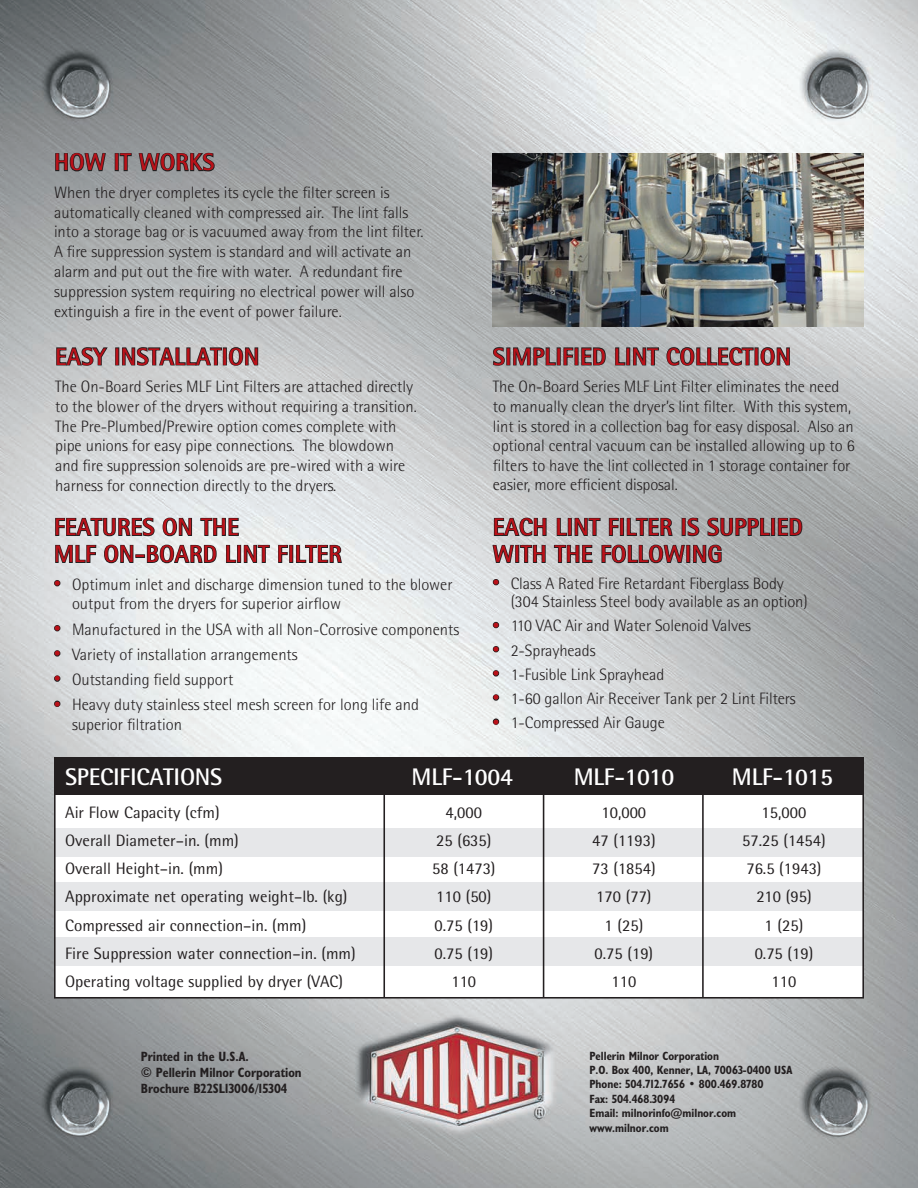
<style>
.page{position:relative;width:918px;height:1188px;background:#fff}
.page>*{position:absolute;margin:0;border:0;box-sizing:border-box;transform-origin:0 0}
.t1{font:700 24px/27px "Rotis Semi Sans";letter-spacing:.01em;color:#bb1018}
.t2{font:700 24px "Rotis Semi Sans";letter-spacing:-.01em;color:#fff}
.t3{font:300 16.5px/19.8px "Rotis Semi Sans";color:#231f20}
.t4{font:16.5px "Rotis Semi Sans";color:#231f20}
.t5{font:700 condensed 13.5px/16.2px "Humanist 521 BT";color:#231f20}
.t6{font:700 condensed 12px/14.4px "Humanist 521 BT";color:#231f20}
.s1{font-size:13.5px;color:#bb1018}
</style>
<div class="page">
<img style="left:0;top:0;width:918px;height:1188px">
<svg style="left:492px;top:346px;width:14px;height:20px"></svg>
<div style="left:506px;top:347px;width:4px;height:18px;border:2px solid #231f20"></div>
<svg style="left:512px;top:341px;width:45px;height:30px"></svg>
<div style="left:557px;top:347px;width:4px;height:18px;border:2px solid #231f20"></div>
<svg style="left:563px;top:347px;width:11px;height:19px"></svg>
<div style="left:574px;top:347px;width:5px;height:18px;border:2px solid #231f20"></div>
<svg style="left:581px;top:347px;width:26px;height:19px"></svg>
<svg style="left:614px;top:347px;width:12px;height:19px"></svg>
<div style="left:626px;top:347px;width:4px;height:18px;border:2px solid #231f20"></div>
<svg style="left:632px;top:345px;width:28px;height:23px"></svg>
<svg style="left:666px;top:346px;width:88px;height:20px;background:#808081"></svg>
<div style="left:754px;top:347px;width:5px;height:18px;border:2px solid #231f20"></div>
<svg style="left:760px;top:345px;width:31px;height:23px"></svg>
<svg style="left:55px;top:340px;width:54px;height:27px"></svg>
<div style="left:115px;top:347px;width:4px;height:18px;border:2px solid #231f20"></div>
<svg style="left:121px;top:340px;width:138px;height:28px;background:#989899"></svg>
<svg style="left:54px;top:147px;width:53px;height:36px;background:#787b7d"></svg>
<div style="left:115px;top:153px;width:4px;height:18px;border:2px solid #231f20"></div>
<svg style="left:119px;top:147px;width:96px;height:36px;background:#7d7f81"></svg>
<svg style="left:54px;top:511px;width:217px;height:57px;background:#b3b5b6"></svg>
<svg style="left:277px;top:544px;width:12px;height:20px"></svg>
<div style="left:289px;top:545px;width:4px;height:18px;border:2px solid #231f20"></div>
<svg style="left:295px;top:544px;width:48px;height:20px"></svg>
<svg style="left:54px;top:580px;width:6px;height:6px"></svg>
<svg style="left:54px;top:625px;width:6px;height:6px"></svg>
<div style="left:54px;top:650px;width:6px;height:7px;border:2px solid #231f20;border-radius:50%"></div>
<div style="left:54px;top:675px;width:6px;height:7px;border:2px solid #231f20;border-radius:50%"></div>
<svg style="left:54px;top:701px;width:6px;height:6px"></svg>
<div style="left:771px;top:518px;width:4px;height:18px;border:2px solid #231f20"></div>
<svg style="left:777px;top:517px;width:26px;height:20px"></svg>
<svg style="left:553px;top:515px;width:218px;height:60px;background:#969798"></svg>
<svg style="left:492px;top:511px;width:55px;height:74px;background:#aaabad"></svg>
<svg style="left:493px;top:622px;width:6px;height:6px"></svg>
<svg style="left:493px;top:646px;width:6px;height:6px"></svg>
<div style="left:493px;top:670px;width:6px;height:7px;border:2px solid #231f20;border-radius:50%"></div>
<div style="left:493px;top:694px;width:6px;height:7px;border:2px solid #231f20;border-radius:50%"></div>
<div style="left:493px;top:718px;width:6px;height:7px;border:2px solid #231f20;border-radius:50%"></div>
<img style="left:493px;top:153px;width:371px;height:173px">
<div style="left:54px;top:757px;width:810px;height:240px;background:#fff"></div>
<div style="left:56px;top:828px;width:808px;height:28px;background:#e6e7e9"></div>
<div style="left:56px;top:937px;width:808px;height:29px;background:#e6e7e9"></div>
<div style="left:56px;top:883px;width:808px;height:28px;background:#e6e7e9"></div>
<div style="left:54px;top:757px;width:810px;height:38px;background:#231f20"></div>
<div style="left:54px;top:758px;width:810px;height:241px;border:2px solid #231f20"></div>
<hr style="left:543px;top:779px;width:1px;height:218px;background:#231f20">
<hr style="left:383px;top:779px;width:2px;height:218px;background:#231f20">
<hr style="left:702px;top:779px;width:2px;height:218px;background:#231f20">
<h1 class="t1" style="left:54px;top:148px;width:162px">HOW IT WORKS</h1>
<p class="t3" style="left:54px;top:182px;width:371px">When the dryer completes its cycle the filter screen is automatically cleaned with compressed air. The lint falls into a storage bag or is vacuumed away from the lint filter.<br>A fire suppression system is standard and will activate an alarm and put out the fire with water. A redundant fire suppression system requiring no electrical power will also extinguish a fire in the event of power failure.</p>
<h1 class="t1" style="left:55px;top:343px;width:206px">EASY INSTALLATION</h1>
<p class="t3" style="left:55px;top:377px;width:363px">The On-Board Series MLF Lint Filters are attached directly to the blower of the dryers without requiring a transition.<br>The Pre-Plumbed/Prewire option comes complete with pipe unions for easy pipe connections. The blowdown and fire suppression solenoids are pre-wired with a wire harness for connection directly to the dryers.</p>
<h1 class="t1" style="left:54px;top:513px;width:289px">FEATURES ON THE<br>MLF ON-BOARD LINT FILTER</h1>
<p class="t3" style="left:72px;top:574px;width:382px;text-indent:-18px"><span class="s1">•</span> Optimum inlet and discharge dimension tuned to the blower output from the dryers for superior airflow</p>
<p class="t3" style="left:54px;top:619px;width:407px"><span class="s1">•</span> Manufactured in the USA with all Non-Corrosive components</p>
<p class="t3" style="left:54px;top:644px;width:245px"><span class="s1">•</span> Variety of installation arrangements</p>
<p class="t3" style="left:54px;top:670px;width:181px"><span class="s1">•</span> Outstanding field support</p>
<p class="t3" style="left:72px;top:695px;width:349px;text-indent:-18px"><span class="s1">•</span> Heavy duty stainless steel mesh screen for long life and superior filtration</p>
<h1 class="t1" style="left:493px;top:343px;width:300px">SIMPLIFIED LINT COLLECTION</h1>
<p class="t3" style="left:493px;top:377px;width:363px">The On-Board Series MLF Lint Filter eliminates the need to manually clean the dryer’s lint filter. With this system, lint is stored in a collection bag for easy disposal. Also an optional central vacuum can be installed allowing up to 6 filters to have the lint collected in 1 storage container for easier, more efficient disposal.</p>
<h1 class="t1" style="left:493px;top:513px;width:311px">EACH LINT FILTER IS SUPPLIED<br>WITH THE FOLLOWING</h1>
<p class="t3" style="left:511px;top:574px;width:298px;line-height:18.8px;text-indent:-18px"><span class="s1">•</span> Class A Rated Fire Retardant Fiberglass Body (304 Stainless Steel body available as an option)</p>
<p class="t3" style="left:493px;top:616px;width:260px"><span class="s1">•</span> 110 VAC Air and Water Solenoid Valves</p>
<p class="t3" style="left:493px;top:640px;width:104px"><span class="s1">•</span> 2-Sprayheads</p>
<p class="t3" style="left:493px;top:664px;width:173px"><span class="s1">•</span> 1-Fusible Link Sprayhead</p>
<p class="t3" style="left:493px;top:688px;width:304px"><span class="s1">•</span> 1-60 gallon Air Receiver Tank per 2 Lint Filters</p>
<p class="t3" style="left:493px;top:713px;width:174px"><span class="s1">•</span> 1-Compressed Air Gauge</p>
<h1 class="t2" style="left:65px;top:763px;width:159px">SPECIFICATIONS</h1>
<h1 class="t2" style="left:412px;top:763px;width:103px">MLF-1004</h1>
<h1 class="t2" style="left:574px;top:763px;width:102px">MLF-1010</h1>
<h1 class="t2" style="left:732px;top:763px;width:103px">MLF-1015</h1>
<p class="t4" style="left:65px;top:802px;width:156px">Air Flow Capacity (cfm)</p>
<p class="t4" style="left:446px;top:802px;width:38px">4,000</p>
<p class="t4" style="left:602px;top:802px;width:46px">10,000</p>
<p class="t4" style="left:762px;top:802px;width:46px">15,000</p>
<p class="t4" style="left:65px;top:831px;width:175px">Overall Diameter–in. (mm)</p>
<p class="t4" style="left:436px;top:831px;width:57px">25 (635)</p>
<p class="t4" style="left:592px;top:831px;width:65px">47 (1193)</p>
<p class="t4" style="left:742px;top:831px;width:85px">57.25 (1454)</p>
<p class="t4" style="left:65px;top:859px;width:159px">Overall Height–in. (mm)</p>
<p class="t4" style="left:432px;top:859px;width:65px">58 (1473)</p>
<p class="t4" style="left:592px;top:859px;width:65px">73 (1854)</p>
<p class="t4" style="left:746px;top:859px;width:77px">76.5 (1943)</p>
<p class="t4" style="left:65px;top:887px;width:284px">Approximate net operating weight–lb. (kg)</p>
<p class="t4" style="left:436px;top:887px;width:57px">110 (50)</p>
<p class="t4" style="left:596px;top:887px;width:57px">170 (77)</p>
<p class="t4" style="left:756px;top:887px;width:57px">210 (95)</p>
<p class="t4" style="left:65px;top:915px;width:243px">Compressed air connection–in. (mm)</p>
<p class="t4" style="left:435px;top:915px;width:60px">0.75 (19)</p>
<p class="t4" style="left:605px;top:915px;width:40px">1 (25)</p>
<p class="t4" style="left:765px;top:915px;width:40px">1 (25)</p>
<p class="t4" style="left:65px;top:944px;width:292px">Fire Suppression water connection–in. (mm)</p>
<p class="t4" style="left:435px;top:944px;width:60px">0.75 (19)</p>
<p class="t4" style="left:595px;top:944px;width:60px">0.75 (19)</p>
<p class="t4" style="left:755px;top:944px;width:60px">0.75 (19)</p>
<p class="t4" style="left:65px;top:972px;width:279px">Operating voltage supplied by dryer (VAC)</p>
<p class="t4" style="left:451px;top:972px;width:26px">110</p>
<p class="t4" style="left:612px;top:972px;width:26px">110</p>
<p class="t4" style="left:772px;top:972px;width:26px">110</p>
<p class="t5" style="left:141px;top:1048px;width:162px">Printed in the U.S.A.<br>© Pellerin Milnor Corporation<br>Brochure B22SL13006/15304</p>
<p class="t6" style="left:589px;top:1048px;width:204px">Pellerin Milnor Corporation<br>P.O. Box 400, Kenner, LA, 70063-0400 USA<br>Phone: 504.712.7656 • 800.469.8780<br>Fax: 504.468.3094<br>Email: milnorinfo@milnor.com www.milnor.com</p>
</div>
